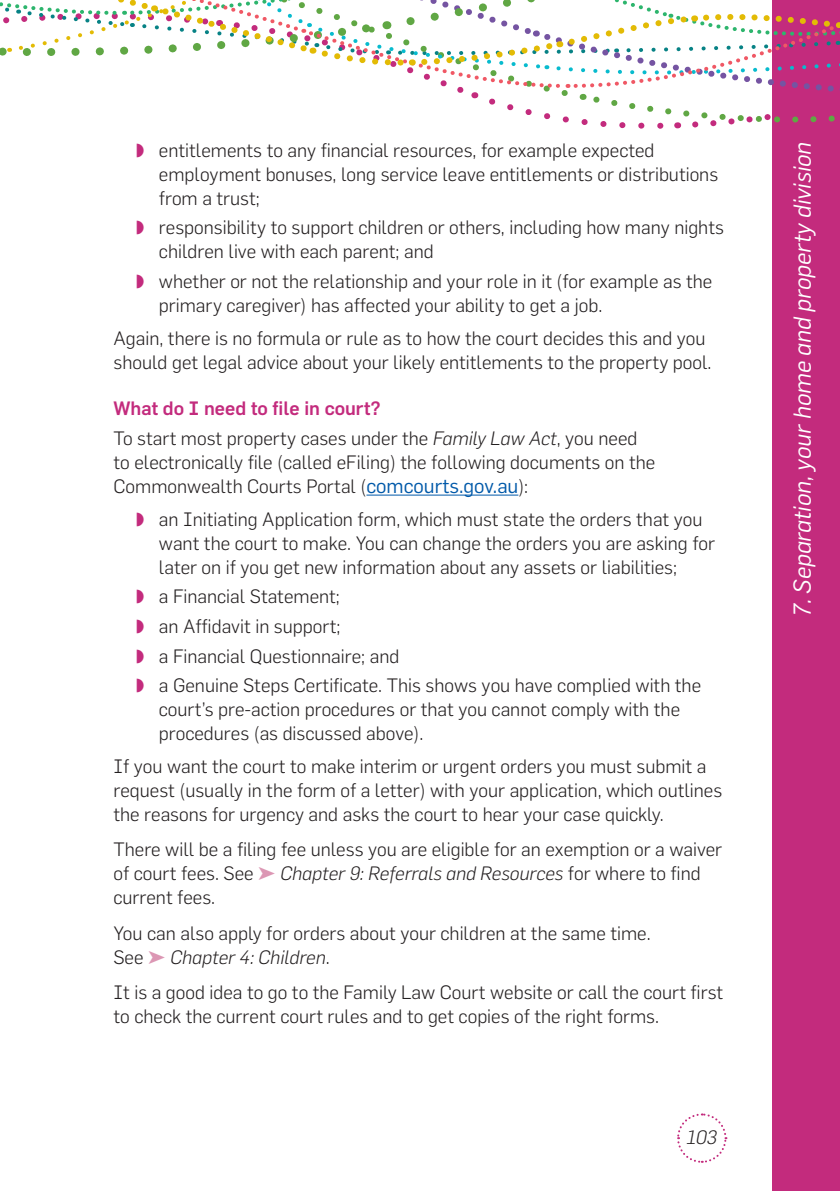
<style>
.page{position:relative;width:840px;height:1191px;background:#fff}
.page>*{position:absolute;margin:0;border:0;box-sizing:border-box;transform-origin:0 0}
.t1{font:italic 24px "Flama";color:#fff}
.t2{font:300 19px/24px "Flama";color:#231f20}
.t3{font:italic 300 19px "Flama";color:#231f20}
.s1{color:#c32b7d}
.s2{font-weight:500;color:#c32b7d}
.s3{font-style:italic}
.s4{font-weight:400;font-size:20px;color:#0159a9}
.s5{color:#dc97b4}
</style>
<div class="page">
<div style="left:771px;top:0;width:68px;height:1191px;background:#c32b7d"></div>
<svg style="left:0;top:0;width:840px;height:131px"></svg>
<svg style="left:677px;top:1113px;width:50px;height:50px"></svg>
<hr style="left:366px;top:494px;width:152px;height:1px;background:#0159a9">
<p class="t2" style="left:159px;top:138px;width:560px;text-indent:-23px"><span class="s1">◗</span> entitlements to any financial resources, for example expected employment bonuses, long service leave entitlements or distributions from a trust;</p>
<p class="t2" style="left:159px;top:215px;width:566px;text-indent:-23px"><span class="s1">◗</span> responsibility to support children or others, including how many nights children live with each parent; and</p>
<p class="t2" style="left:159px;top:269px;width:554px;text-indent:-23px"><span class="s1">◗</span> whether or not the relationship and your role in it (for example as the primary caregiver) has affected your ability to get a job.</p>
<p class="t2" style="left:113px;top:326px;width:599px">Again, there is no formula or rule as to how the court decides this and you should get legal advice about your likely entitlements to the property pool.</p>
<p class="t2" style="left:113px;top:394px;width:525px;line-height:29.6px"><span class="s2">What do I need to file in court?<br></span>To start most property cases under the <span class="s3">Family Law Act</span>, you need</p>
<p class="t2" style="left:113px;top:450px;width:543px">to electronically file (called eFiling) the following documents on the<br>Commonwealth Courts Portal (<span class="s4">comcourts.gov.au</span>):</p>
<p class="t2" style="left:159px;top:506px;width:557px;text-indent:-23px"><span class="s1">◗</span> an Initiating Application form, which must state the orders that you want the court to make. You can change the orders you are asking for later on if you get new information about any assets or liabilities;</p>
<p class="t2" style="left:136px;top:581px;width:566px;line-height:29.6px"><span class="s1">◗</span> a Financial Statement;<br><span class="s1">◗</span> an Affidavit in support;<br><span class="s1">◗</span> a Financial Questionnaire; and<br><span class="s1">◗</span> a Genuine Steps Certificate. This shows you have complied with the</p>
<p class="t2" style="left:159px;top:697px;width:522px">court’s pre-action procedures or that you cannot comply with the procedures (as discussed above).</p>
<p class="t2" style="left:113px;top:754px;width:610px">If you want the court to make interim or urgent orders you must submit a request (usually in the form of a letter) with your application, which outlines the reasons for urgency and asks the court to hear your case quickly.</p>
<p class="t2" style="left:113px;top:837px;width:610px">There will be a filing fee unless you are eligible for an exemption or a waiver of court fees. See <span class="s5">➤</span> <span class="s3">Chapter 9: Referrals and Resources</span> for where to find current fees.</p>
<p class="t2" style="left:113px;top:920px;width:538px">You can also apply for orders about your children at the same time.<br>See <span class="s5">➤</span> <span class="s3">Chapter 4: Children</span>.</p>
<p class="t2" style="left:113px;top:980px;width:611px">It is a good idea to go to the Family Law Court website or call the court first to check the current court rules and to get copies of the right forms.</p>
<p class="t3" style="left:686px;top:1125px;width:32px">103</p>
<p class="t1" style="left:787px;top:617px;width:476px;rotate:-90deg">7. Separation, your home and property division</p>
</div>
